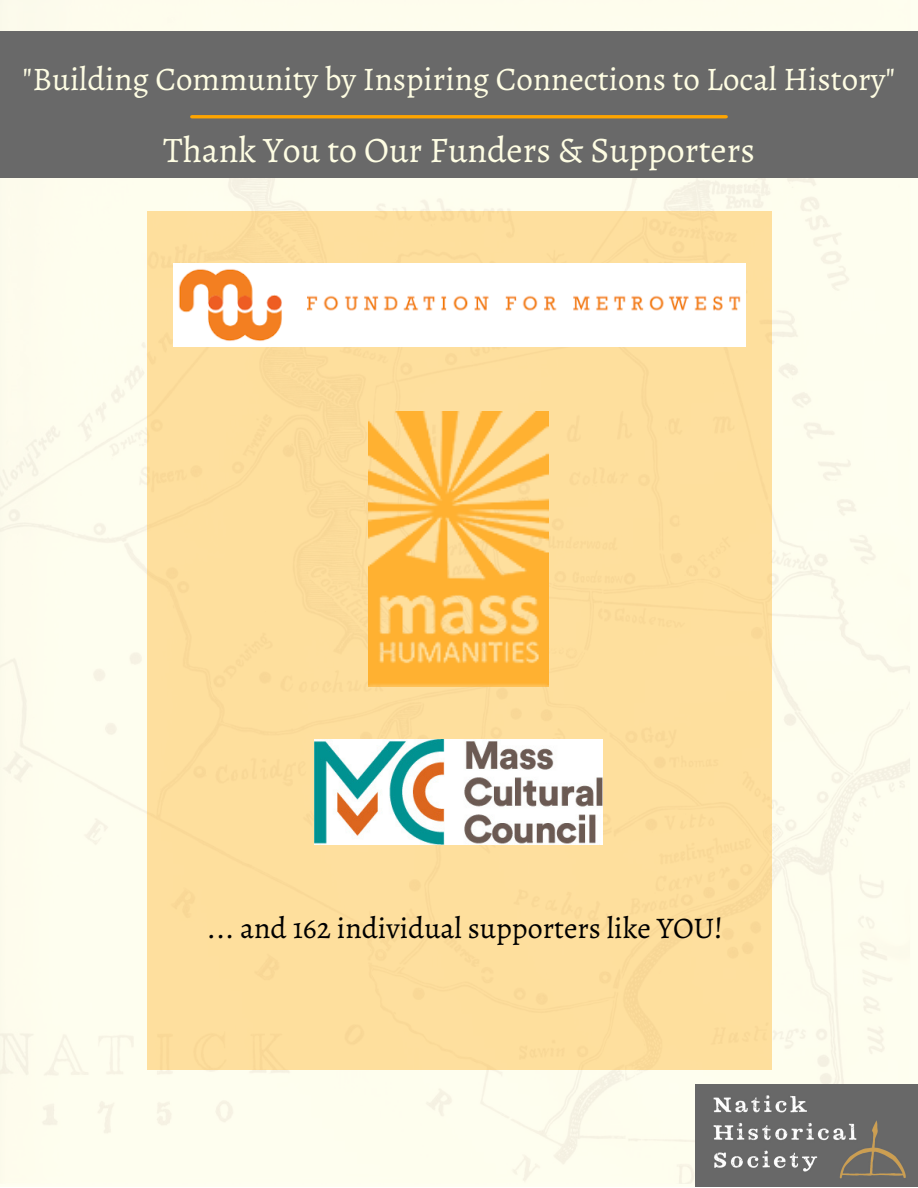
<style>
.page{position:relative;width:918px;height:1188px;background:#fff}
.page>*{position:absolute;margin:0;border:0;box-sizing:border-box;transform-origin:0 0}
.t1{font:36px "Alegreya";color:#fefde3}
.t2{font:33px "Alegreya";color:#fefde3}
.t3{font:30px "Alegreya";color:#000}
</style>
<div class="page">
<div style="left:0;top:0;width:918px;height:1187px;background:#fefeee"></div>
<img style="left:695px;top:1084px;width:223px;height:103px">
<div style="left:0;top:31px;width:918px;height:147px;background:#696969"></div>
<hr style="left:192px;top:115px;width:534px;height:3px;background:#ffa500">
<div style="left:147px;top:211px;width:625px;height:858px;background:#fedf9d"></div>
<img style="left:174px;top:264px;width:571px;height:82px">
<img style="left:315px;top:740px;width:288px;height:104px">
<img style="left:369px;top:412px;width:180px;height:274px">
<p class="t2" style="left:23px;top:56px;width:874px">"Building Community by Inspiring Connections to Local History"</p>
<p class="t1" style="left:163px;top:125px;width:593px">Thank You to Our Funders &amp; Supporters</p>
<p class="t3" style="left:207px;top:907px;width:518px">... and 162 individual supporters like YOU!</p>
</div>
